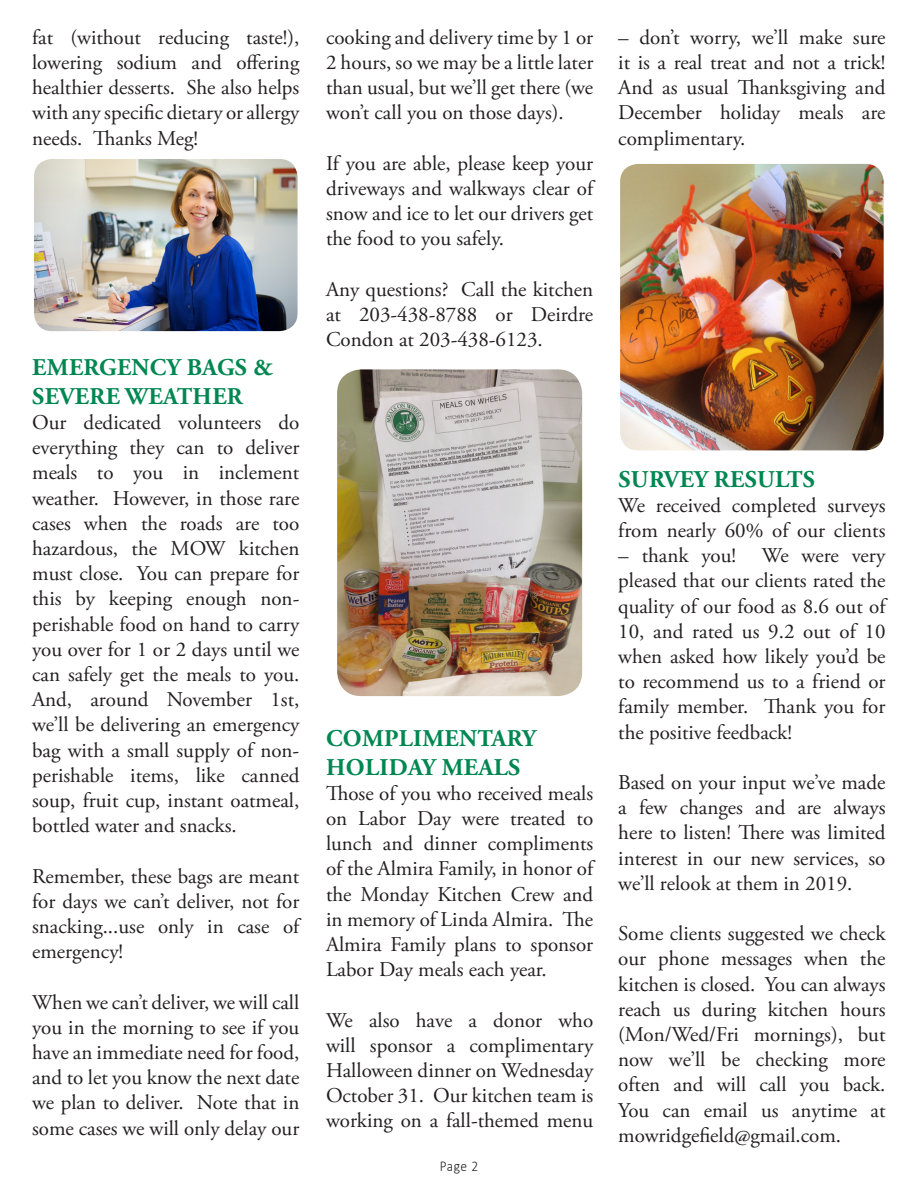
<style>
.page{position:relative;width:918px;height:1188px;background:#fff}
.page>*{position:absolute;margin:0;border:0;box-sizing:border-box;transform-origin:0 0}
.t1{font:700 24px/28.8px "Adobe Garamond Pro";letter-spacing:.015em;color:#008751}
.t2{font:21px/25.2px "Adobe Garamond Pro";color:#231f20;text-align:justify}
.t3{font:300 15px "Calibri";color:#231f20;scale:.9 1}
</style>
<div class="page">
<img style="left:34px;top:159px;width:264px;height:172px">
<img style="left:337px;top:369px;width:245px;height:327px">
<img style="left:620px;top:164px;width:264px;height:286px">
<p class="t2" style="left:32px;top:25px;width:269px">fat (without reducing taste!), lowering sodium and offering healthier desserts. She also helps with any specific dietary or allergy needs. Thanks Meg!</p>
<p class="t1" style="left:32px;top:353px;width:242px">EMERGENCY BAGS &amp;<br>SEVERE WEATHER</p>
<p class="t2" style="left:32px;top:410px;width:269px">Our dedicated volunteers do everything they can to deliver meals to you in inclement weather. However, in those rare cases when the roads are too hazardous, the MOW kitchen must close. You can prepare for this by keeping enough non&shy;perishable food on hand to carry you over for 1 or 2 days until we can safely get the meals to you.<br>And, around November 1st, we’ll be delivering an emergency bag with a small supply of non&shy;perishable items, like canned soup, fruit cup, instant oatmeal, bottled water and snacks.</p>
<p class="t2" style="left:32px;top:864px;width:269px">Remember, these bags are meant for days we can’t deliver, not for snacking...use only in case of emergency!</p>
<p class="t2" style="left:32px;top:990px;width:269px">When we can’t deliver, we will call you in the morning to see if you have an immediate need for food, and to let you know the next date we plan to deliver. Note that in some cases we will only delay our</p>
<p class="t2" style="left:326px;top:25px;width:269px">cooking and delivery time by 1 or 2 hours, so we may be a little later than usual, but we’ll get there (we won’t call you on those days).</p>
<p class="t2" style="left:326px;top:151px;width:269px">If you are able, please keep your driveways and walkways clear of snow and ice to let our drivers get the food to you safely.</p>
<p class="t2" style="left:326px;top:277px;width:269px">Any questions? Call the kitchen at 203-438-8788 or Deirdre Condon at 203-438-6123.</p>
<p class="t2" style="left:618px;top:25px;width:269px">– don’t worry, we’ll make sure it is a real treat and not a trick!<br>And as usual Thanksgiving and December holiday meals are complimentary.</p>
<p class="t1" style="left:326px;top:724px;width:211px">COMPLIMENTARY<br>HOLIDAY MEALS</p>
<p class="t2" style="left:326px;top:781px;width:269px">Those of you who received meals on Labor Day were treated to lunch and dinner compliments of the Almira Family, in honor of the Monday Kitchen Crew and in memory of Linda Almira. The Almira Family plans to sponsor Labor Day meals each year.</p>
<p class="t2" style="left:326px;top:1008px;width:269px">We also have a donor who will sponsor a complimentary Halloween dinner on Wednesday October 31. Our kitchen team is working on a fall-themed menu</p>
<p class="t3" style="left:440px;top:1156px;width:44px">Page 2</p>
<p class="t1" style="left:618px;top:465px;width:198px">SURVEY RESULTS</p>
<p class="t2" style="left:618px;top:493px;width:269px">We received completed surveys from nearly 60% of our clients</p>
<p class="t2" style="left:618px;top:544px;width:269px">– thank you! We were very pleased that our clients rated the quality of our food as 8.6 out of 10, and rated us 9.2 out of 10 when asked how likely you’d be to recommend us to a friend or family member. Thank you for the positive feedback!</p>
<p class="t2" style="left:618px;top:770px;width:269px">Based on your input we’ve made a few changes and are always here to listen! There was limited interest in our new services, so we’ll relook at them in 2019.</p>
<p class="t2" style="left:618px;top:922px;width:269px">Some clients suggested we check our phone messages when the kitchen is closed. You can always reach us during kitchen hours (Mon/Wed/Fri mornings), but now we’ll be checking more often and will call you back.<br>You can email us anytime at mowridgefield@gmail.com.</p>
</div>
